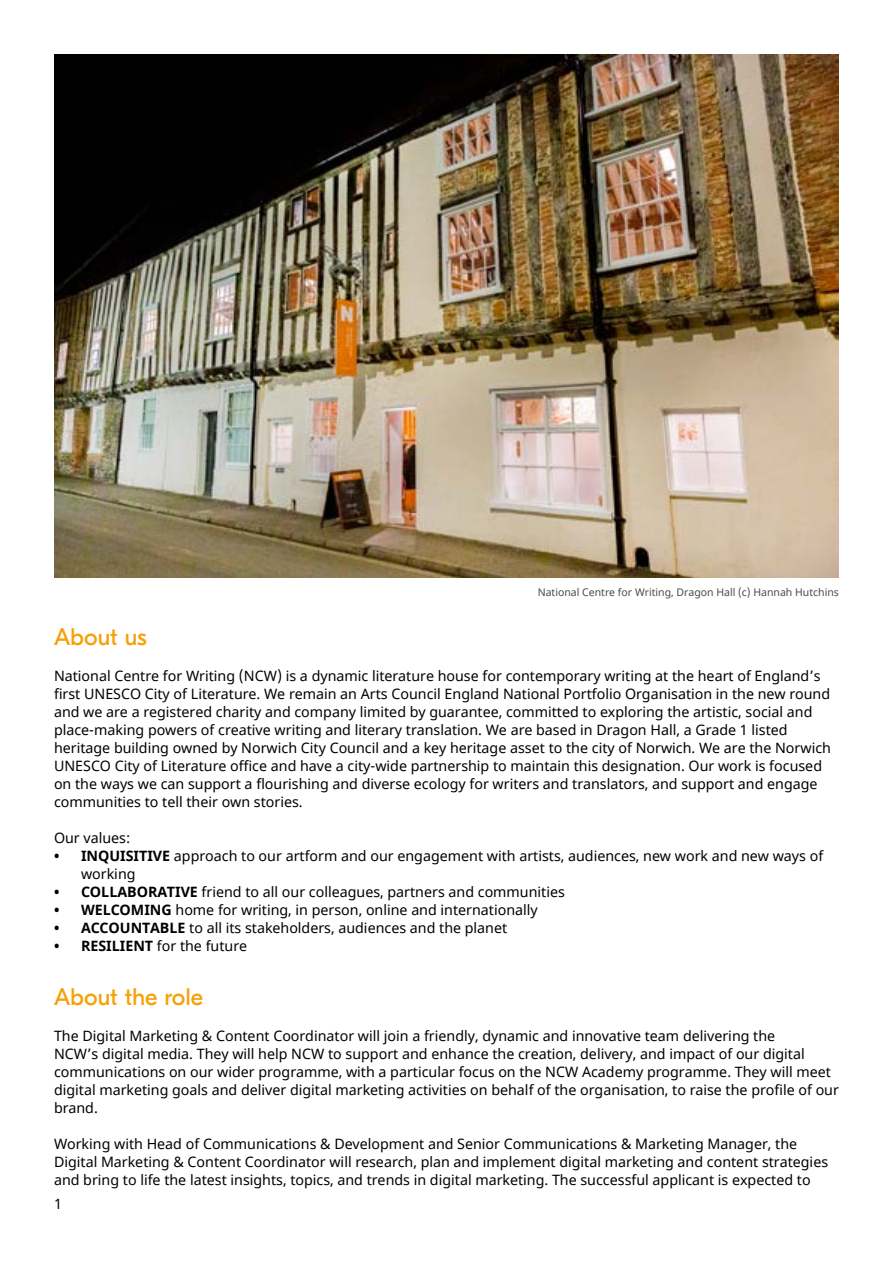
<style>
.page{position:relative;width:893px;height:1263px;background:#fff}
.page>*{position:absolute;margin:0;border:0;box-sizing:border-box;transform-origin:0 0}
.t1{font:24px "GT Eesti Display";color:#f6a106}
.t2{font:14.25px/18px "Noto Sans";color:#000}
.t3{font:10.5px "Noto Sans";color:#4a4a49}
.s1{font-weight:700}
</style>
<div class="page">
<img style="left:54px;top:54px;width:785px;height:523px">
<p class="t3" style="left:538px;top:585px;width:303px">National Centre for Writing, Dragon Hall (c) Hannah Hutchins</p>
<h1 class="t1" style="left:54px;top:627px;width:94px">About us</h1>
<p class="t2" style="left:54px;top:667px;width:778px">National Centre for Writing (NCW) is a dynamic literature house for contemporary writing at the heart of England’s first UNESCO City of Literature. We remain an Arts Council England National Portfolio Organisation in the new round and we are a registered charity and company limited by guarantee, committed to exploring the artistic, social and place-making powers of creative writing and literary translation. We are based in Dragon Hall, a Grade 1 listed heritage building owned by Norwich City Council and a key heritage asset to the city of Norwich. We are the Norwich UNESCO City of Literature office and have a city-wide partnership to maintain this designation. Our work is focused on the ways we can support a flourishing and diverse ecology for writers and translators, and support and engage communities to tell their own stories.</p>
<p class="t2" style="left:54px;top:829px;width:78px">Our values:</p>
<p class="t2" style="left:81px;top:847px;width:744px;text-indent:-27px"><span class="s1">• INQUISITIVE</span> approach to our artform and our engagement with artists, audiences, new work and new ways of working</p>
<p class="t2" style="left:54px;top:883px;width:512px"><span class="s1">• COLLABORATIVE</span> friend to all our colleagues, partners and communities</p>
<p class="t2" style="left:54px;top:901px;width:485px"><span class="s1">• WELCOMING</span> home for writing, in person, online and internationally</p>
<p class="t2" style="left:54px;top:919px;width:455px"><span class="s1">• ACCOUNTABLE</span> to all its stakeholders, audiences and the planet</p>
<p class="t2" style="left:54px;top:937px;width:195px"><span class="s1">• RESILIENT</span> for the future</p>
<h1 class="t1" style="left:54px;top:987px;width:151px">About the role</h1>
<p class="t2" style="left:54px;top:1027px;width:786px">The Digital Marketing &amp; Content Coordinator will join a friendly, dynamic and innovative team delivering the<br>NCW’s digital media. They will help NCW to support and enhance the creation, delivery, and impact of our digital communications on our wider programme, with a particular focus on the NCW Academy programme. They will meet digital marketing goals and deliver digital marketing activities on behalf of the organisation, to raise the profile of our brand.</p>
<p class="t2" style="left:54px;top:1135px;width:776px">Working with Head of Communications &amp; Development and Senior Communications &amp; Marketing Manager, the<br>Digital Marketing &amp; Content Coordinator will research, plan and implement digital marketing and content strategies and bring to life the latest insights, topics, and trends in digital marketing. The successful applicant is expected to</p>
<p class="t2" style="left:54px;top:1195px;width:9px">1</p>
</div>
